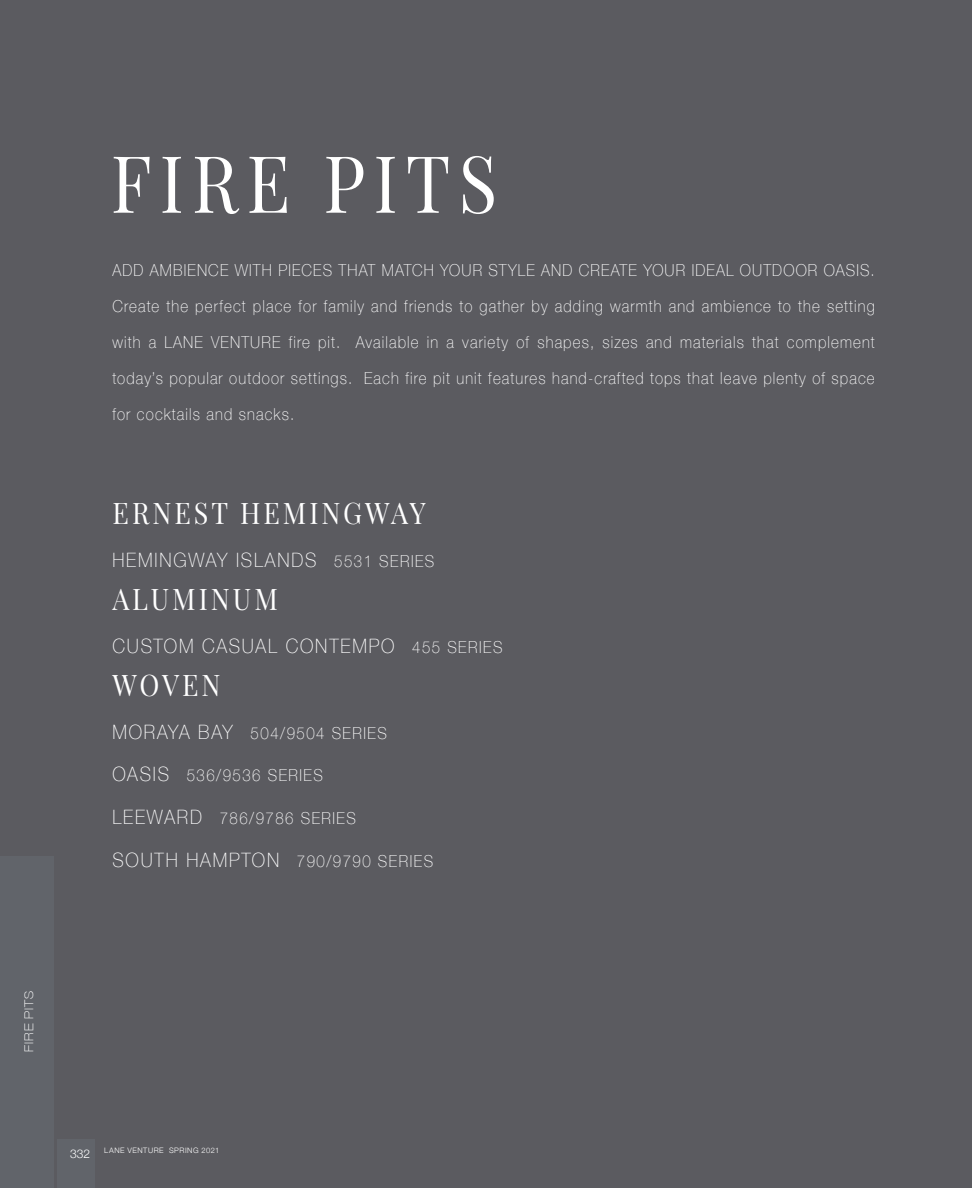
<style>
.page{position:relative;width:972px;height:1188px;background:#5b5b60}
.page>*{position:absolute;margin:0;border:0;box-sizing:border-box;transform-origin:0 0}
.t1{font:79.2px "Playfair Display";letter-spacing:.11em;color:#fff;scale:.91 1}
.t2{font:29.7px "Playfair Display";letter-spacing:.11em;color:#fff;scale:.91 1}
.t3{font:100 19.8px "Helvetica Neue";letter-spacing:.1em;color:#fff;scale:.91 1}
.t4{font:100 16.5px/36px "Helvetica Neue";letter-spacing:.09em;color:#fff;text-align:justify;scale:.91 1}
.t5{font:100 expanded 12px "Helvetica Neue LT";letter-spacing:.095em;color:#fff}
.t6{font:300 12px "Helvetica Neue";color:#fff}
.t7{font:300 7.5px "Helvetica Neue";letter-spacing:.07em;color:#fff}
.s1{font-size:16.5px}
.s2{font-size:19.8px}
</style>
<div class="page">
<div style="left:58px;top:1139px;width:37px;height:49px;background:#61646a"></div>
<div style="left:0;top:856px;width:54px;height:332px;background:#61646a"></div>
<h1 class="t1" style="left:111px;top:134px;width:426px">FIRE PITS</h1>
<p class="t4" style="left:112px;top:251px;width:839px">ADD AMBIENCE WITH PIECES THAT MATCH YOUR STYLE AND CREATE YOUR IDEAL OUTDOOR OASIS.<br>Create the perfect place for family and friends to gather by adding warmth and ambience to the setting with a LANE VENTURE fire pit. Available in a variety of shapes, sizes and materials that complement today’s popular outdoor settings. Each fire pit unit features hand-crafted tops that leave plenty of space for cocktails and snacks.</p>
<h2 class="t2" style="left:113px;top:494px;width:346px">ERNEST HEMINGWAY</h2>
<p class="t3" style="left:112px;top:545px;width:355px">HEMINGWAY ISLANDS <span class="s1">5531 SERIES</span></p>
<h2 class="t2" style="left:113px;top:580px;width:183px">ALUMINUM</h2>
<p class="t3" style="left:112px;top:631px;width:430px">CUSTOM CASUAL CONTEMPO <span class="s1">455 SERIES</span></p>
<h2 class="t2" style="left:113px;top:666px;width:120px">WOVEN</h2>
<p class="t4" style="left:112px;top:714px;width:303px"><span class="s2">MORAYA BAY</span> 504/9504 SERIES</p>
<p class="t4" style="left:112px;top:757px;width:233px"><span class="s2">OASIS</span> 536/9536 SERIES</p>
<p class="t4" style="left:112px;top:800px;width:269px"><span class="s2">LEEWARD</span> 786/9786 SERIES</p>
<p class="t4" style="left:112px;top:843px;width:354px"><span class="s2">SOUTH HAMPTON</span> 790/9790 SERIES</p>
<p class="t5" style="left:22px;top:1052px;width:63px;rotate:-90deg">FIRE PITS</p>
<p class="t6" style="left:70px;top:1144px;width:22px">332</p>
<p class="t7" style="left:104px;top:1145px;width:117px">LANE VENTURE SPRING 2021</p>
</div>
